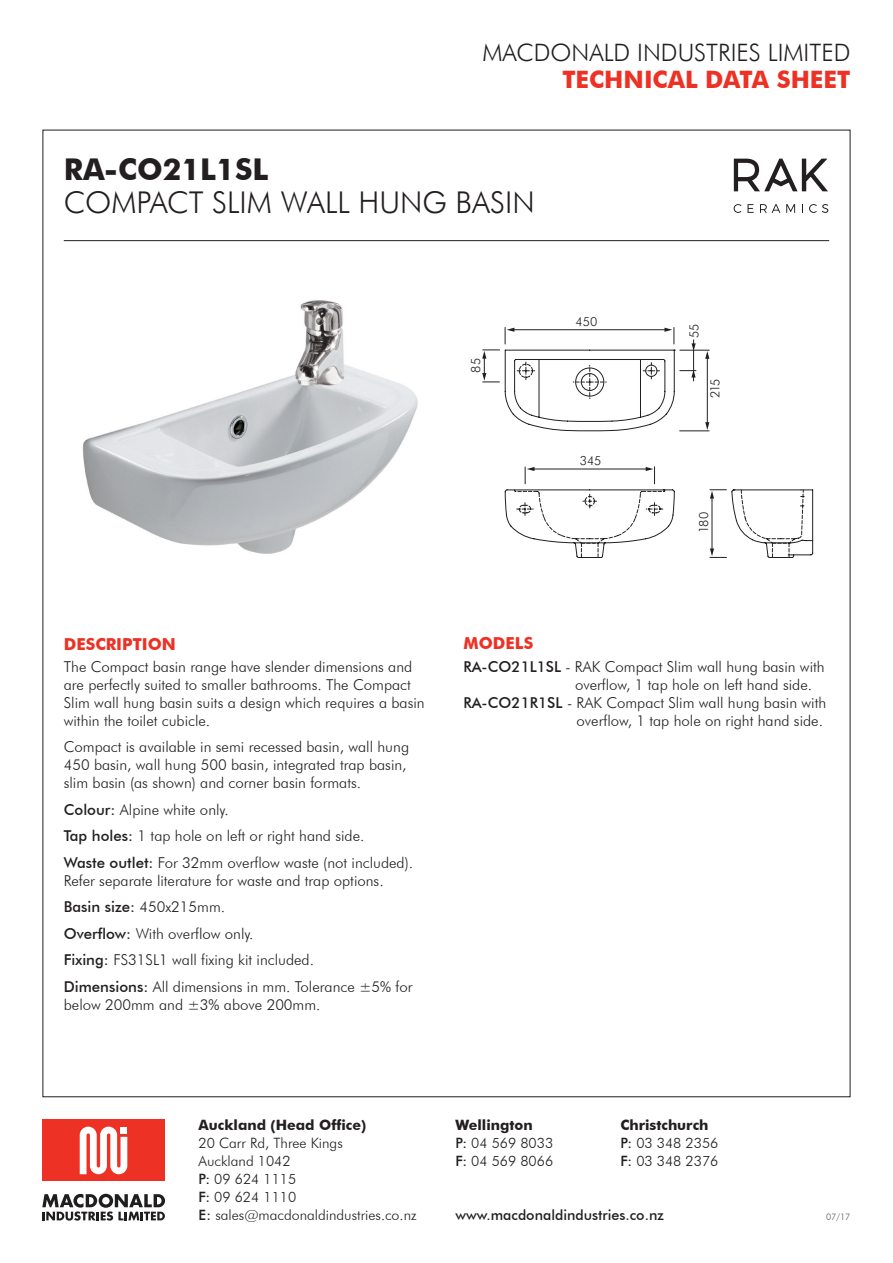
<style>
.page{position:relative;width:893px;height:1263px;background:#fff}
.page>*{position:absolute;margin:0;border:0;box-sizing:border-box;transform-origin:0 0}
.t1{font:300 30px "Futura BT";color:#231f20}
.t2{font:700 30px "Futura BT";color:#231f20}
.t3{font:300 24px/27px "Futura BT";color:#231f20;text-align:right}
.t4{font:700 16.5px "Futura BT";color:#ed3124}
.t5{font:300 15px/18px "Futura BT";color:#231f20}
.t6{font:500 15px "Futura BT";color:#231f20}
.t7{font:300 14.25px/18px "Futura BT";color:#231f20}
.t8{font:700 14.25px/18px "Futura BT";color:#231f20}
.t9{font:500 14.25px "Futura BT";color:#231f20}
.t10{font:300 12.6px "Futura BT";color:#231f20}
.t11{font:300 9px "Futura BT";color:#545557}
.s1{font-weight:700;color:#ed3124}
.s2{font-weight:500}
.s3{font-weight:300}
</style>
<div class="page">
<hr style="left:64px;top:240px;width:765px;height:1px;background:#231f20">
<div style="left:42px;top:1120px;width:123px;height:61px;background:#ed3124"></div>
<svg style="left:80px;top:1126px;width:47px;height:48px"></svg>
<svg style="left:42px;top:1194px;width:123px;height:26px"></svg>
<img style="left:83px;top:300px;width:335px;height:254px">
<svg style="left:504px;top:349px;width:309px;height:207px"></svg>
<svg style="left:513px;top:361px;width:293px;height:197px"></svg>
<hr style="left:513px;top:329px;width:153px;height:1px;background:#231f20">
<svg style="left:664px;top:327px;width:10px;height:17px"></svg>
<svg style="left:482px;top:327px;width:32px;height:55px"></svg>
<hr style="left:533px;top:469px;width:114px;height:1px;background:#231f20">
<svg style="left:646px;top:467px;width:9px;height:17px"></svg>
<svg style="left:525px;top:467px;width:9px;height:17px"></svg>
<hr style="left:711px;top:497px;width:1px;height:53px;background:#231f20">
<svg style="left:710px;top:548px;width:16px;height:10px"></svg>
<svg style="left:710px;top:489px;width:16px;height:10px"></svg>
<hr style="left:707px;top:357px;width:1px;height:67px;background:#231f20">
<svg style="left:705px;top:422px;width:4px;height:8px"></svg>
<svg style="left:680px;top:340px;width:29px;height:41px"></svg>
<svg style="left:734px;top:204px;width:7px;height:9px"></svg>
<svg style="left:747px;top:204px;width:7px;height:9px"></svg>
<svg style="left:760px;top:204px;width:20px;height:9px"></svg>
<svg style="left:786px;top:204px;width:9px;height:9px"></svg>
<svg style="left:809px;top:204px;width:19px;height:9px"></svg>
<svg style="left:734px;top:159px;width:94px;height:32px"></svg>
<p class="t3" style="left:483px;top:39px;width:369px">MACDONALD INDUSTRIES LIMITED<br><span class="s1">TECHNICAL DATA SHEET</span></p>
<p class="t2" style="left:64px;top:151px;width:206px">RA-CO21L1SL</p>
<p class="t1" style="left:64px;top:184px;width:472px">COMPACT SLIM WALL HUNG BASIN</p>
<p class="t10" style="left:468px;top:373px;width:16px;rotate:-90deg">85</p>
<p class="t10" style="left:575px;top:314px;width:23px">450</p>
<p class="t10" style="left:580px;top:453px;width:23px">345</p>
<p class="t10" style="left:686px;top:338px;width:15px;rotate:-90deg">55</p>
<p class="t10" style="left:707px;top:398px;width:21px;rotate:-90deg">215</p>
<p class="t10" style="left:696px;top:533px;width:22px;rotate:-90deg">180</p>
<p class="t4" style="left:64px;top:634px;width:114px">DESCRIPTION</p>
<p class="t5" style="left:64px;top:657px;width:362px">The Compact basin range have slender dimensions and are perfectly suited to smaller bathrooms. The Compact Slim wall hung basin suits a design which requires a basin within the toilet cubicle.</p>
<p class="t5" style="left:64px;top:738px;width:347px">Compact is available in semi recessed basin, wall hung<br>450 basin, wall hung 500 basin, integrated trap basin, slim basin (as shown) and corner basin formats.</p>
<p class="t5" style="left:64px;top:800px;width:166px"><span class="s2">Colour:</span> Alpine white only.</p>
<p class="t5" style="left:64px;top:827px;width:302px"><span class="s2">Tap holes:</span> 1 tap hole on left or right hand side.</p>
<p class="t5" style="left:64px;top:853px;width:351px"><span class="s2">Waste outlet:</span> For 32mm overflow waste (not included).<br>Refer separate literature for waste and trap options.</p>
<p class="t6" style="left:64px;top:898px;width:163px">Basin size: <span class="s3">450x215mm.</span></p>
<p class="t5" style="left:64px;top:924px;width:191px"><span class="s2">Overflow:</span> With overflow only.</p>
<p class="t5" style="left:64px;top:951px;width:252px"><span class="s2">Fixing:</span> FS31SL1 wall fixing kit included.</p>
<p class="t5" style="left:64px;top:977px;width:350px"><span class="s2">Dimensions:</span> All dimensions in mm. Tolerance ±5% for below 200mm and ±3% above 200mm.</p>
<p class="t4" style="left:463px;top:633px;width:71px">MODELS</p>
<p class="t5" style="left:575px;top:657px;width:251px;text-indent:-111px"><span class="s2">RA-CO21L1SL</span> - RAK Compact Slim wall hung basin with overflow, 1 tap hole on left hand side.</p>
<p class="t5" style="left:463px;top:693px;width:364px;text-align:right"><span class="s2">RA-CO21R1SL</span> - RAK Compact Slim wall hung basin with overflow, 1 tap hole on right hand side.</p>
<p class="t8" style="left:199px;top:1116px;width:169px">Auckland (Head Office)<br><span class="s3">20 Carr Rd, Three Kings</span></p>
<p class="t7" style="left:199px;top:1152px;width:94px">Auckland 1042</p>
<p class="t7" style="left:199px;top:1170px;width:99px"><span class="s2">P:</span> 09 624 1115</p>
<p class="t7" style="left:199px;top:1188px;width:99px"><span class="s2">F:</span> 09 624 1110</p>
<p class="t7" style="left:199px;top:1206px;width:219px"><span class="s2">E:</span> sales@macdonaldindustries.co.nz</p>
<p class="t8" style="left:455px;top:1116px;width:79px">Wellington</p>
<p class="t7" style="left:455px;top:1134px;width:99px"><span class="s2">P:</span> 04 569 8033<br><span class="s2">F:</span> 04 569 8066</p>
<p class="t8" style="left:620px;top:1116px;width:90px">Christchurch</p>
<p class="t7" style="left:620px;top:1134px;width:100px"><span class="s2">P:</span> 03 348 2356<br><span class="s2">F:</span> 03 348 2376</p>
<p class="t9" style="left:455px;top:1206px;width:210px">www.macdonaldindustries.co.nz</p>
<p class="t11" style="left:826px;top:1211px;width:26px">07/17</p>
</div>
